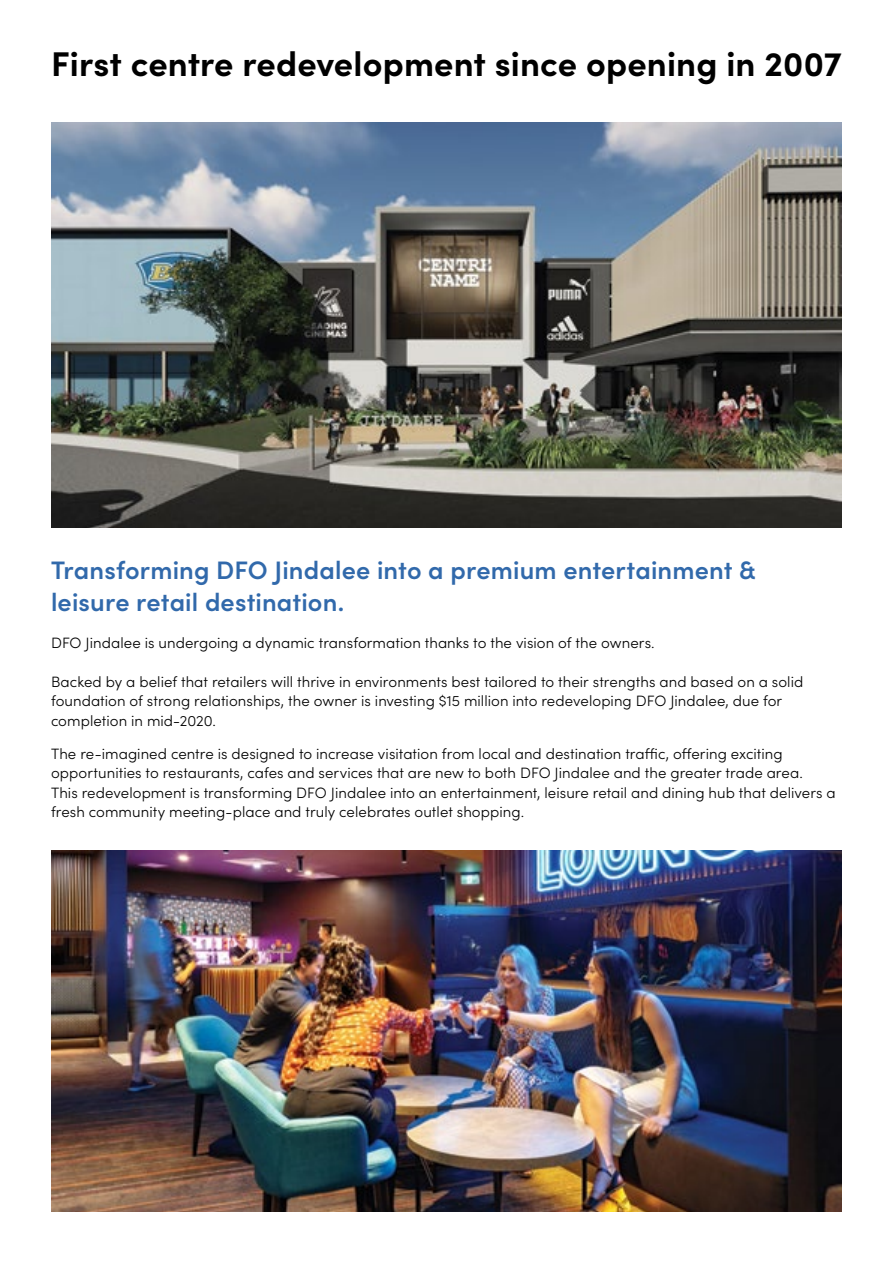
<style>
.page{position:relative;width:893px;height:1263px;background:#fff}
.page>*{position:absolute;margin:0;border:0;box-sizing:border-box;transform-origin:0 0}
.t1{font:700 34.35px "Sofia Pro";letter-spacing:.005em;color:#000}
.t2{font:600 25.35px/31.7px "Sofia Pro";letter-spacing:.005em;color:#3169ab}
.t3{font:300 15px/19.5px "Sofia Pro";letter-spacing:.005em;color:#000}
</style>
<div class="page">
<img style="left:51px;top:123px;width:791px;height:404px">
<img style="left:51px;top:850px;width:791px;height:362px">
<h1 class="t1" style="left:51px;top:37px;width:792px">First centre redevelopment since opening in 2007</h1>
<h2 class="t2" style="left:51px;top:553px;width:706px">Transforming DFO Jindalee into a premium entertainment &amp; leisure retail destination.</h2>
<p class="t3" style="left:51px;top:632px;width:605px">DFO Jindalee is undergoing a dynamic transformation thanks to the vision of the owners.</p>
<p class="t3" style="left:51px;top:671px;width:754px">Backed by a belief that retailers will thrive in environments best tailored to their strengths and based on a solid foundation of strong relationships, the owner is investing $15 million into redeveloping DFO Jindalee, due for completion in mid-2020.</p>
<p class="t3" style="left:51px;top:743px;width:786px">The re-imagined centre is designed to increase visitation from local and destination traffic, offering exciting opportunities to restaurants, cafes and services that are new to both DFO Jindalee and the greater trade area.<br>This redevelopment is transforming DFO Jindalee into an entertainment, leisure retail and dining hub that delivers a fresh community meeting-place and truly celebrates outlet shopping.</p>
</div>
